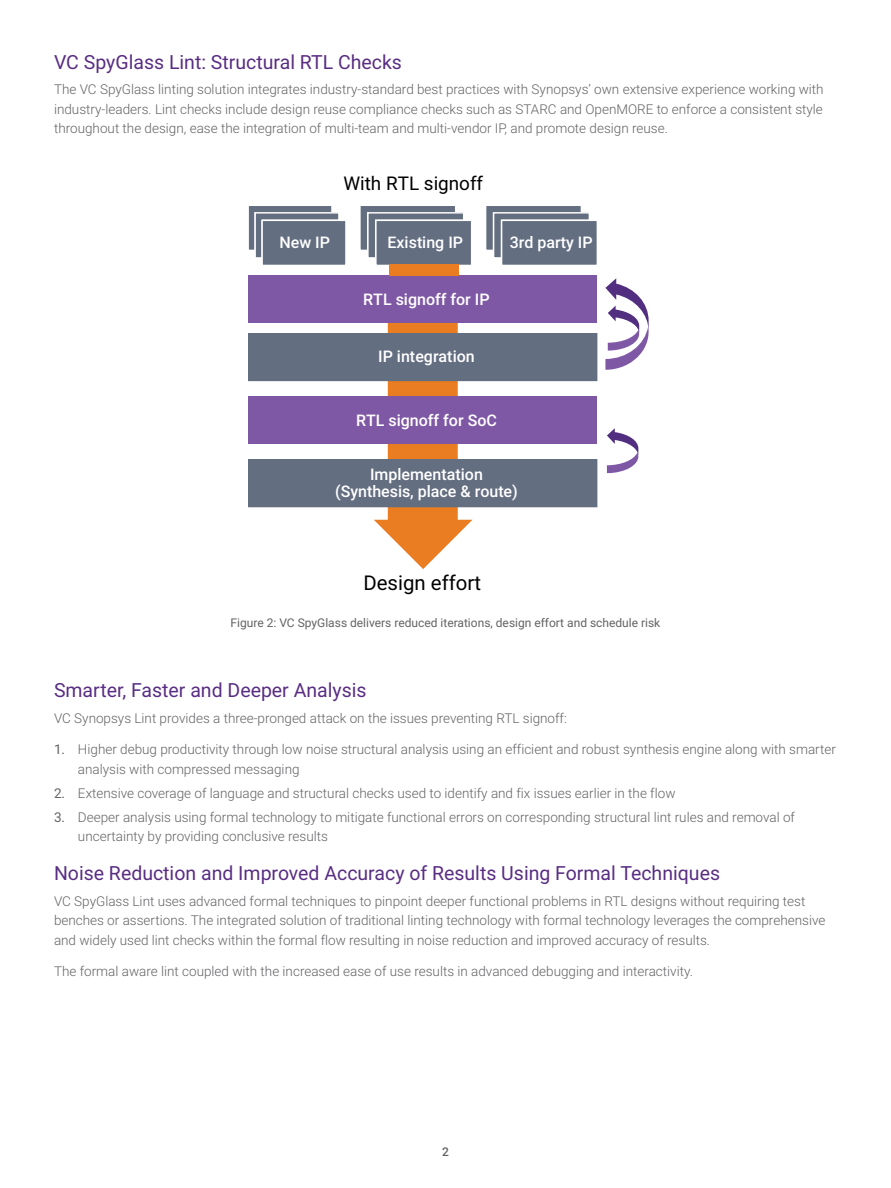
<style>
.page{position:relative;width:891px;height:1188px;background:#fff}
.page>*{position:absolute;margin:0;border:0;box-sizing:border-box;transform-origin:0 0}
.t1{font:20.4px "Roboto";color:#000}
.HEADING_1{font:19.5px "Roboto";color:#592d83}
.t2{font:18.9px "Roboto";color:#000}
.t3{font:500 16.05px/17.4px "Roboto";color:#fff;text-align:center}
.BODY_COPY{font:300 13.5px/19.5px "Roboto";color:#636366}
.FIGURE_CAPTION{font:12px "Roboto";color:#636366}
.t4{font:500 12px "Roboto";color:#636366}
.s1{font-weight:400}
</style>
<div class="page">
<svg style="left:374px;top:322px;width:99px;height:247px"></svg>
<div style="left:360px;top:205px;width:96px;height:45px;background:#646e81"></div>
<div style="left:359px;top:205px;width:97px;height:46px;border:1px solid #fff"></div>
<div style="left:368px;top:213px;width:96px;height:45px;background:#646e81"></div>
<div style="left:367px;top:212px;width:97px;height:47px;border:1px solid #fff"></div>
<div style="left:376px;top:220px;width:96px;height:45px;background:#646e81"></div>
<div style="left:375px;top:220px;width:97px;height:46px;border:1px solid #fff"></div>
<div style="left:248px;top:205px;width:84px;height:45px;background:#646e81"></div>
<div style="left:247px;top:205px;width:86px;height:46px;border:1px solid #fff"></div>
<div style="left:255px;top:213px;width:84px;height:45px;background:#646e81"></div>
<div style="left:254px;top:212px;width:86px;height:47px;border:1px solid #fff"></div>
<div style="left:262px;top:220px;width:84px;height:45px;background:#646e81"></div>
<div style="left:261px;top:220px;width:86px;height:46px;border:1px solid #fff"></div>
<div style="left:486px;top:205px;width:95px;height:45px;background:#646e81"></div>
<div style="left:485px;top:205px;width:97px;height:46px;border:1px solid #fff"></div>
<svg style="left:495px;top:214px;width:93px;height:43px"></svg>
<div style="left:493px;top:212px;width:97px;height:47px;border:1px solid #fff"></div>
<div style="left:502px;top:220px;width:95px;height:45px;background:#646e81"></div>
<div style="left:501px;top:220px;width:97px;height:46px;border:1px solid #fff"></div>
<div style="left:249px;top:334px;width:348px;height:47px;background:#646e81"></div>
<div style="left:248px;top:333px;width:349px;height:48px;border:1px solid #646e81"></div>
<div style="left:249px;top:397px;width:348px;height:47px;background:#7f58a5"></div>
<div style="left:249px;top:460px;width:348px;height:47px;background:#646e81"></div>
<div style="left:248px;top:459px;width:349px;height:48px;border:1px solid #646e81"></div>
<div style="left:249px;top:275px;width:348px;height:47px;background:#7f58a5"></div>
<svg style="left:605px;top:278px;width:44px;height:92px"></svg>
<svg style="left:607px;top:428px;width:32px;height:45px"></svg>
<div style="left:389px;top:264px;width:70px;height:11px;background:#ea7c21"></div>
<p class="HEADING_1" style="left:54px;top:48px;width:350px">VC SpyGlass Lint: Structural RTL Checks</p>
<p class="BODY_COPY" style="left:54px;top:79px;width:771px;text-align:justify">The VC SpyGlass linting solution integrates industry-standard best practices with Synopsys’ own extensive experience working with industry-leaders. Lint checks include design reuse compliance checks such as STARC and OpenMORE to enforce a consistent style throughout the design, ease the integration of multi-team and multi-vendor IP, and promote design reuse.</p>
<p class="t2" style="left:343px;top:170px;width:141px">With RTL signoff</p>
<p class="t3" style="left:279px;top:233px;width:52px">New IP</p>
<p class="t3" style="left:387px;top:233px;width:77px">Existing IP</p>
<p class="t3" style="left:510px;top:233px;width:84px">3rd party IP</p>
<p class="t3" style="left:363px;top:290px;width:128px">RTL signoff for IP</p>
<p class="t3" style="left:378px;top:347px;width:98px">IP integration</p>
<p class="t3" style="left:356px;top:411px;width:142px">RTL signoff for SoC</p>
<p class="t3" style="left:335px;top:465px;width:184px">Implementation (Synthesis, place &amp; route)</p>
<p class="t1" style="left:364px;top:569px;width:119px">Design effort</p>
<p class="FIGURE_CAPTION" style="left:231px;top:614px;width:431px">Figure 2: VC SpyGlass delivers reduced iterations, design effort and schedule risk</p>
<p class="HEADING_1" style="left:54px;top:677px;width:314px">Smarter, Faster and Deeper Analysis</p>
<p class="BODY_COPY" style="left:54px;top:708px;width:514px">VC Synopsys Lint provides a three-pronged attack on the issues preventing RTL signoff:</p>
<p class="BODY_COPY" style="left:78px;top:739px;width:760px;text-indent:-24px"><span class="s1">1.</span> Higher debug productivity through low noise structural analysis using an efficient and robust synthesis engine along with smarter analysis with compressed messaging</p>
<p class="BODY_COPY" style="left:54px;top:783px;width:623px"><span class="s1">2.</span> Extensive coverage of language and structural checks used to identify and fix issues earlier in the flow</p>
<p class="BODY_COPY" style="left:78px;top:807px;width:719px;text-indent:-24px"><span class="s1">3.</span> Deeper analysis using formal technology to mitigate functional errors on corresponding structural lint rules and removal of uncertainty by providing conclusive results</p>
<p class="HEADING_1" style="left:54px;top:860px;width:668px">Noise Reduction and Improved Accuracy of Results Using Formal Techniques</p>
<p class="BODY_COPY" style="left:54px;top:891px;width:773px">VC SpyGlass Lint uses advanced formal techniques to pinpoint deeper functional problems in RTL designs without requiring test benches or assertions. The integrated solution of traditional linting technology with formal technology leverages the comprehensive and widely used lint checks within the formal flow resulting in noise reduction and improved accuracy of results.</p>
<p class="BODY_COPY" style="left:54px;top:961px;width:641px">The formal aware lint coupled with the increased ease of use results in advanced debugging and interactivity.</p>
<p class="t4" style="left:442px;top:1144px;width:8px">2</p>
</div>
